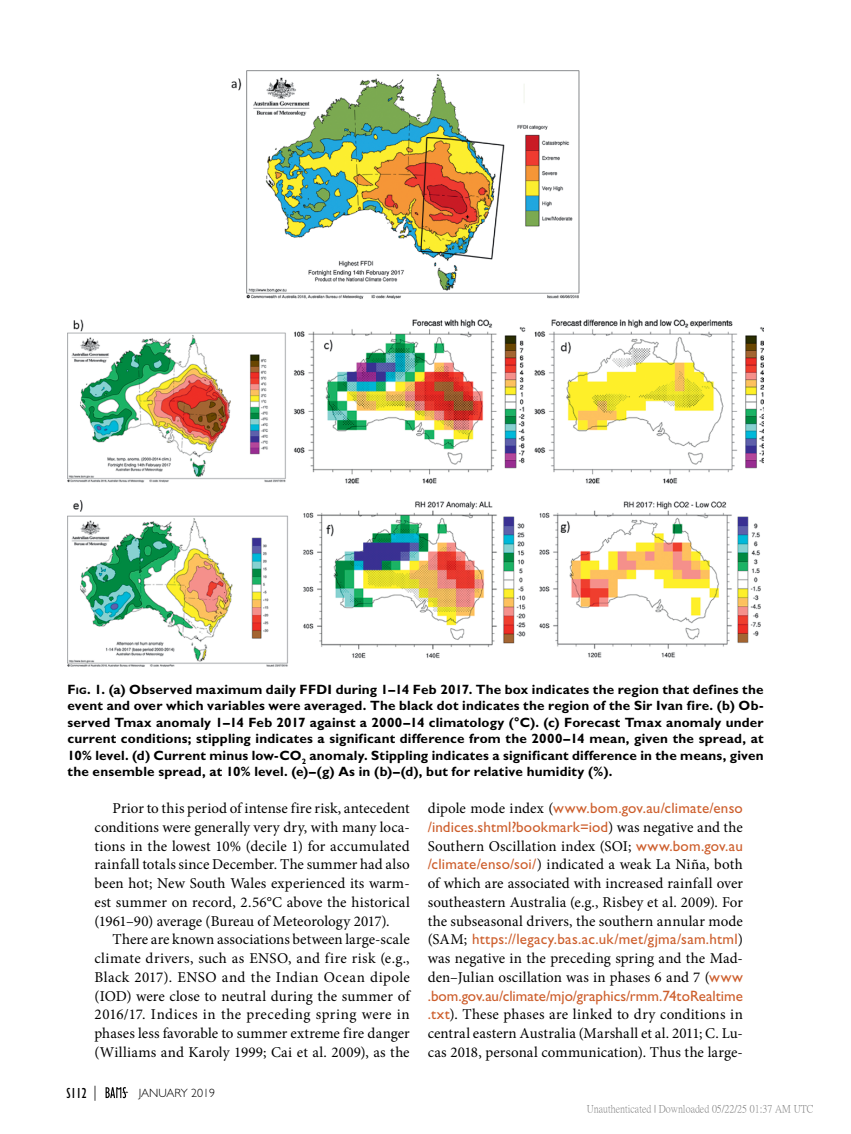
<style>
.page{position:relative;width:851px;height:1134px;background:#fff}
.page>*{position:absolute;margin:0;border:0;box-sizing:border-box;transform-origin:0 0}
.Body_Text{font:15px/18.8px "Minion Pro";letter-spacing:.005em;color:#000;text-align:justify}
.t1{font:condensed 15px "Gill Sans Std";color:#000}
.Caption__figure{font:700 13.5px/16.5px "Gill Sans Std";letter-spacing:.015em;color:#000;text-align:justify}
.t2{font:300 12px "Gill Sans Std";color:#000}
.t3{font:10.5px "P Ming Li U";color:rgb(0 0 0/.5)}
.s1{font-style:inherit}
.s2{font-size:9.45px}
.s3{font-family:"Gill Sans Std";color:#cd5e2c}
.s4{font-weight:300;font-stretch:normal}
</style>
<div class="page">
<img style="left:67px;top:70px;width:696px;height:597px">
<div style="left:105px;top:1086px;width:24px;height:13px;background:#fff;border:2px solid #fff"></div>
<svg style="left:105px;top:1087px;width:23px;height:11px"></svg>
<p class="Caption__figure" style="left:68px;top:681px;width:697px"><span class="s1">F</span><span class="s2">ig</span><span class="s1">.</span> 1. (a) Observed maximum daily FFDI during 1–14 Feb 2017. The box indicates the region that defines the event and over which variables were averaged. The black dot indicates the region of the Sir Ivan fire. (b) Ob&shy;served Tmax anomaly 1–14 Feb 2017 against a 2000–14 climatology (°C). (c) Forecast Tmax anomaly under current conditions; stippling indicates a significant difference from the 2000–14 mean, given the spread, at 10% level. (d) Current minus low-CO<sub>2</sub> anomaly. Stippling indicates a significant difference in the means, given the ensemble spread, at 10% level. (e)–(g) As in (b)–(d), but for relative humidity (%).</p>
<p class="Body_Text" style="left:94px;top:799px;width:317px;text-indent:18px">Prior to this period of intense fire risk, antecedent conditions were generally very dry, with many loca&shy;tions in the lowest 10% (decile 1) for accumulated rainfall totals since December. The summer had also been hot; New South Wales experienced its warm&shy;est summer on record, 2.56°C above the historical (1961–90) average (Bureau of Meteorology 2017).</p>
<p class="Body_Text" style="left:94px;top:930px;width:317px;text-indent:18px">There are known associations between large-scale climate drivers, such as ENSO, and fire risk (e.g., Black 2017). ENSO and the Indian Ocean dipole (IOD) were close to neutral during the summer of 2016/17. Indices in the preceding spring were in phases less favorable to summer extreme fire danger (Williams and Karoly 1999; Cai et al. 2009), as the</p>
<p class="Body_Text" style="left:428px;top:799px;width:317px">dipole mode index (<span class="s3">www.bom.gov.au/climate/enso /indices.shtml?bookmark=iod</span>) was negative and the Southern Oscillation index (SOI; <span class="s3">www.bom.gov.au /climate/enso/soi/</span>) indicated a weak La Niña, both of which are associated with increased rainfall over southeastern Australia (e.g., Risbey et al. 2009). For the subseasonal drivers, the southern annular mode (SAM; <span class="s3">https://legacy.bas.ac.uk/met/gjma/sam.html</span>) was negative in the preceding spring and the Mad&shy;den–Julian oscillation was in phases 6 and 7 (<span class="s3">www .bom.gov.au/climate/mjo/graphics/rmm.74toRealtime .txt</span>). These phases are linked to dry conditions in central eastern Australia (Marshall et al. 2011; C. Lu&shy;cas 2018, personal communication). Thus the large-</p>
<p class="t1" style="left:66px;top:1085px;width:32px">S112 <span class="s4">|</span></p>
<p class="t2" style="left:139px;top:1086px;width:78px">JANUARY 2019</p>
<p class="t3" style="left:586px;top:1103px;width:228px">Unauthenticated | Downloaded 05/22/25 01:37 AM UTC</p>
</div>
